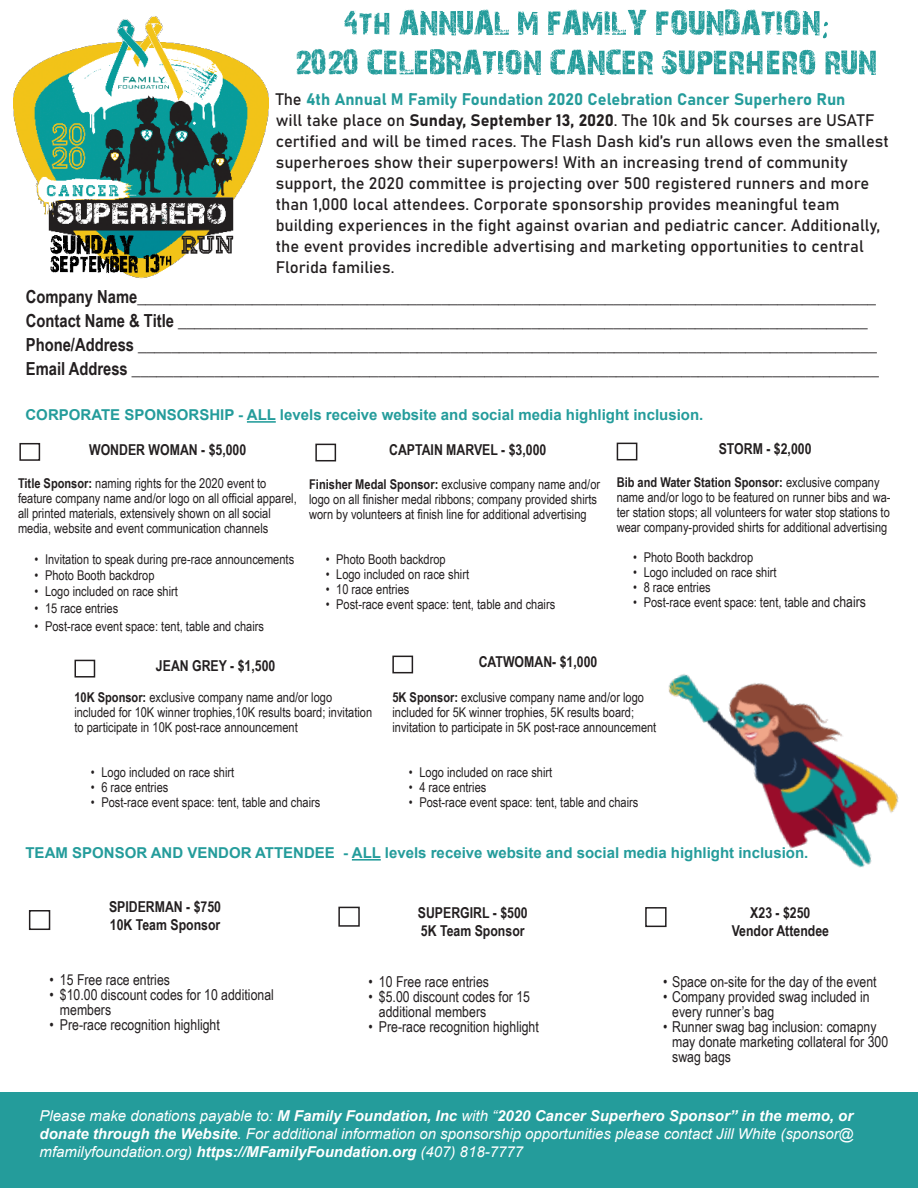
<style>
.page{position:relative;width:918px;height:1188px;background:#fff}
.page>*{position:absolute;margin:0;border:0;box-sizing:border-box;transform-origin:0 0}
.t1{font:700 18px "Arial Narrow";color:#231f20}
.t2{font:16.5px/21px "Bahnschrift";color:#231f20}
.t3{font:15px/15px "Arial Narrow";color:#231f20}
.t4{font:italic 15px/18px "Arial";color:#fff;text-align:justify}
.t5{font:700 15px "Arial";color:#249c9b}
.t6{font:700 15px "Arial Narrow";color:#231f20}
.t7{font:13.5px/15px "Arial Narrow";color:#231f20}
.s1{color:#249c9b}
.s2{font-weight:700}
.s3{font-size:15px}
</style>
<div class="page">
<img style="left:668px;top:674px;width:231px;height:194px">
<hr style="left:247px;top:421px;width:29px;height:2px;background:#249c9b">
<div style="left:19px;top:443px;width:21px;height:18px;border:2px solid #231f20"></div>
<div style="left:0;top:1093px;width:918px;height:95px;background:#249c9b"></div>
<hr style="left:352px;top:859px;width:29px;height:2px;background:#249c9b">
<div style="left:29px;top:910px;width:21px;height:20px;border:2px solid #231f20"></div>
<svg style="left:297px;top:49px;width:579px;height:26px"></svg>
<svg style="left:344px;top:9px;width:484px;height:29px"></svg>
<img style="left:14px;top:16px;width:254px;height:262px">
<div style="left:315px;top:444px;width:21px;height:17px;border:2px solid #231f20"></div>
<div style="left:617px;top:443px;width:20px;height:17px;border:2px solid #231f20"></div>
<div style="left:75px;top:660px;width:20px;height:18px;border:2px solid #231f20"></div>
<div style="left:392px;top:656px;width:21px;height:17px;border:2px solid #231f20"></div>
<div style="left:645px;top:907px;width:22px;height:20px;border:2px solid #231f20"></div>
<div style="left:338px;top:907px;width:22px;height:20px;border:2px solid #231f20"></div>
<p class="t2" style="left:276px;top:89px;width:615px">The <span class="s1">4th Annual M Family Foundation 2020 Celebration Cancer Superhero Run<br></span>will take place on Sunday, September 13, 2020. The 10k and 5k courses are USATF certified and will be timed races. The Flash Dash kid’s run allows even the smallest superheroes show their superpowers! With an increasing trend of community support, the 2020 committee is projecting over 500 registered runners and more than 1,000 local attendees. Corporate sponsorship provides meaningful team building experiences in the fight against ovarian and pediatric cancer. Additionally, the event provides incredible advertising and marketing opportunities to central Florida families.</p>
<p class="t1" style="left:26px;top:283px;width:852px">Company Name__________________________________________________________________________________________</p>
<p class="t1" style="left:26px;top:307px;width:843px">Contact Name &amp; Title ____________________________________________________________________________________</p>
<p class="t1" style="left:26px;top:331px;width:853px">Phone/Address __________________________________________________________________________________________</p>
<p class="t1" style="left:26px;top:355px;width:855px">Email Address ___________________________________________________________________________________________</p>
<p class="t5" style="left:26px;top:404px;width:679px">CORPORATE SPONSORSHIP - ALL levels receive website and social media highlight inclusion.</p>
<p class="t6" style="left:89px;top:438px;width:159px">WONDER WOMAN - $5,000</p>
<p class="t7" style="left:18px;top:475px;width:280px"><span class="s2">Title Sponsor:</span> naming rights for the 2020 event to feature company name and/or logo on all official apparel, all printed materials, extensively shown on all social media, website and event communication channels</p>
<p class="t7" style="left:34px;top:551px;width:261px">• Invitation to speak during pre-race announcements</p>
<p class="t7" style="left:34px;top:567px;width:122px">• Photo Booth backdrop</p>
<p class="t7" style="left:34px;top:584px;width:145px">• Logo included on race shirt</p>
<p class="t7" style="left:34px;top:600px;width:85px">• 15 race entries</p>
<p class="t7" style="left:34px;top:618px;width:231px">• Post-race event space: tent, table and chairs</p>
<p class="t6" style="left:719px;top:437px;width:94px">STORM - $2,000</p>
<p class="t7" style="left:617px;top:475px;width:275px"><span class="s2">Bib and Water Station Sponsor:</span> exclusive company name and/or logo to be featured on runner bibs and wa&shy;ter station stops; all volunteers for water stop stations to wear company-provided shirts for additional advertising</p>
<p class="t7" style="left:633px;top:550px;width:122px">• Photo Booth backdrop</p>
<p class="t7" style="left:633px;top:565px;width:145px">• Logo included on race shirt</p>
<p class="t7" style="left:633px;top:580px;width:79px">• 8 race entries</p>
<p class="t7" style="left:633px;top:595px;width:234px">• Post-race event space: tent, table and <span class="s3">chairs</span></p>
<p class="t6" style="left:389px;top:438px;width:159px">CAPTAIN MARVEL - $3,000</p>
<p class="t7" style="left:309px;top:476px;width:293px"><span class="s2">Finisher Medal Sponsor:</span> exclusive company name and/or</p>
<p class="t7" style="left:309px;top:491px;width:289px">logo on all finisher medal ribbons; company provided shirts worn by volunteers at finish line for additional advertising</p>
<p class="t7" style="left:326px;top:551px;width:122px">• Photo Booth backdrop</p>
<p class="t7" style="left:326px;top:566px;width:145px">• Logo included on race shirt</p>
<p class="t7" style="left:326px;top:581px;width:85px">• 10 race entries</p>
<p class="t7" style="left:326px;top:596px;width:231px">• Post-race event space: tent, table and chairs</p>
<p class="t6" style="left:156px;top:654px;width:121px">JEAN GREY - $1,500</p>
<p class="t7" style="left:74px;top:690px;width:299px"><span class="s2">10K Sponsor:</span> exclusive company name and/or logo included for 10K winner trophies,10K results board; invitation to participate in 10K post-race announcement</p>
<p class="t7" style="left:91px;top:765px;width:145px">• Logo included on race shirt</p>
<p class="t7" style="left:91px;top:780px;width:79px">• 6 race entries</p>
<p class="t7" style="left:91px;top:795px;width:231px">• Post-race event space: tent, table and chairs</p>
<p class="t6" style="left:479px;top:650px;width:120px">CATWOMAN- $1,000</p>
<p class="t7" style="left:392px;top:690px;width:265px"><span class="s2">5K Sponsor:</span> exclusive company name and/or logo included for 5K winner trophies, 5K results board; invitation to participate in 5K post-race announcement</p>
<p class="t7" style="left:409px;top:765px;width:145px">• Logo included on race shirt</p>
<p class="t7" style="left:409px;top:780px;width:79px">• 4 race entries</p>
<p class="t7" style="left:409px;top:795px;width:231px">• Post-race event space: tent, table and chairs</p>
<p class="t5" style="left:26px;top:842px;width:784px">TEAM SPONSOR AND VENDOR ATTENDEE - ALL levels receive website and social media highlight inclusion.</p>
<p class="t6" style="left:109px;top:896px;width:114px">SPIDERMAN - $750</p>
<p class="t6" style="left:110px;top:914px;width:112px">10K Team Sponsor</p>
<p class="t6" style="left:750px;top:901px;width:62px">X23 - $250</p>
<p class="t6" style="left:732px;top:919px;width:99px">Vendor Attendee</p>
<p class="t6" style="left:418px;top:901px;width:111px">SUPERGIRL - $500</p>
<p class="t6" style="left:421px;top:919px;width:105px">5K Team Sponsor</p>
<p class="t3" style="left:368px;top:973px;width:122px">• 10 Free race entries</p>
<p class="t3" style="left:379px;top:988px;width:153px;text-indent:-10px">• $5.00 discount codes for 15 additional members</p>
<p class="t3" style="left:368px;top:1018px;width:172px">• Pre-race recognition highlight</p>
<p class="t3" style="left:49px;top:971px;width:122px">• 15 Free race entries</p>
<p class="t3" style="left:60px;top:986px;width:216px;text-indent:-10px">• $10.00 discount codes for 10 additional members</p>
<p class="t3" style="left:49px;top:1016px;width:172px">• Pre-race recognition highlight</p>
<p class="t3" style="left:663px;top:974px;width:215px">• Space on-site for the day of the event</p>
<p class="t3" style="left:672px;top:989px;width:199px;text-indent:-9px">• Company provided swag included in every runner’s bag</p>
<p class="t3" style="left:672px;top:1019px;width:218px;text-indent:-9px">• Runner swag bag inclusion: comapny may donate marketing collateral for 300 swag bags</p>
<p class="t4" style="left:40px;top:1107px;width:816px">Please make donations payable to: <span class="s2">M Family Foundation, Inc</span> with “<span class="s2">2020 Cancer Superhero Sponsor” in the memo, or donate through the Website</span>. For additional information on sponsorship opportunities please contact Jill White (sponsor@ mfamilyfoundation.org) <span class="s2">https://MFamilyFoundation.org</span> (407) 818-7777</p>
</div>
